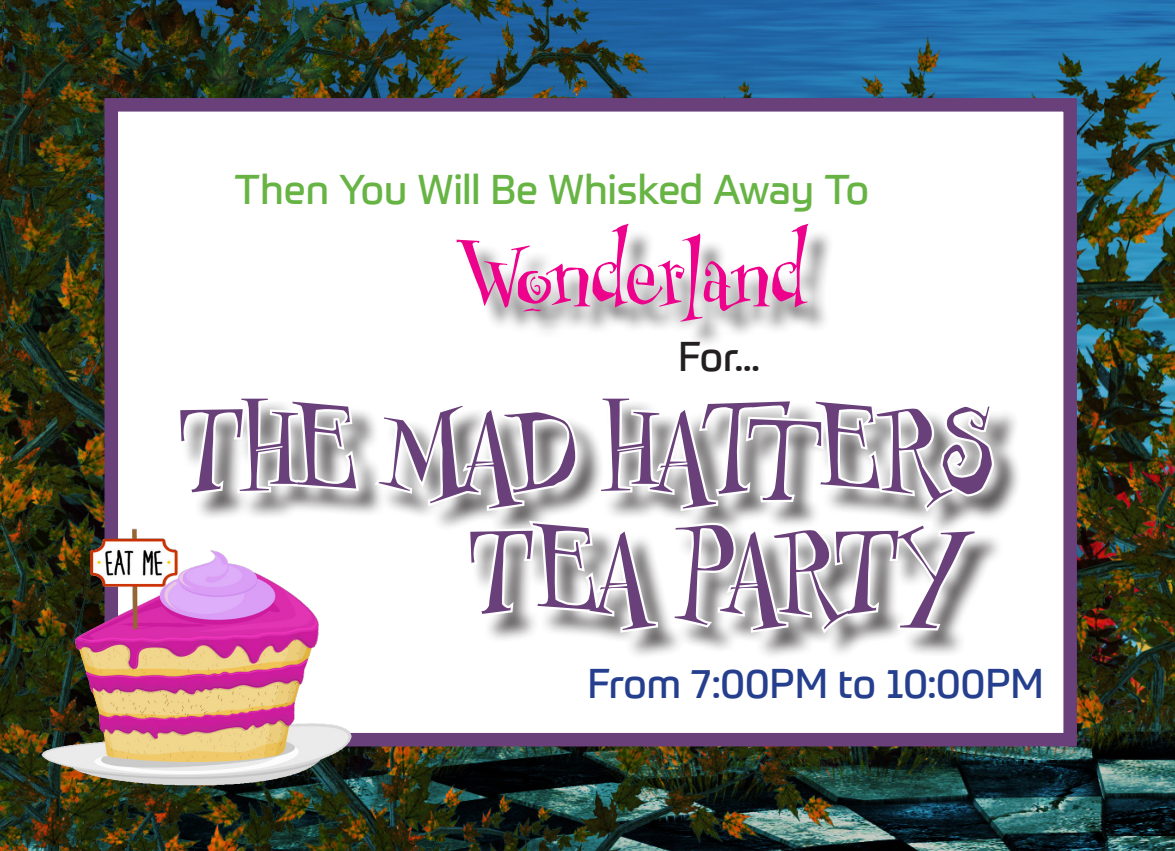
<style>
.page{position:relative;width:1175px;height:851px;background:#fff}
.page>*{position:absolute;margin:0;border:0;box-sizing:border-box;transform-origin:0 0}
.t1{font:101.25px "Professor Minty";color:#69407a}
.t2{font:81px "Professor Minty";letter-spacing:-.02em;color:#ed028c}
.t3{font:40.5px "Prometo";color:#67b445}
.t4{font:40.5px "Prometo";color:#253f8e}
.t5{font:40.5px "Prometo";color:#231f20}
</style>
<div class="page">
<img style="left:0;top:0;width:1174px;height:850px">
<div style="left:104px;top:98px;width:972px;height:648px;background:#fff;border:14px solid #69407a"></div>
<div style="left:461px;top:228px;width:373px;height:121px;background:#231f20;opacity:.75"></div>
<div style="left:443px;top:211px;width:378px;height:124px;background:#fff;opacity:.75"></div>
<div style="left:164px;top:381px;width:844px;height:265px;background:#fff;opacity:.75"></div>
<svg style="left:175px;top:404px;width:60px;height:93px"></svg>
<svg style="left:235px;top:0;width:68px;height:850px"></svg>
<svg style="left:285px;top:396px;width:76px;height:97px"></svg>
<svg style="left:596px;top:0;width:68px;height:396px"></svg>
<svg style="left:371px;top:396px;width:625px;height:454px"></svg>
<img style="left:32px;top:522px;width:404px;height:289px">
<p class="t3" style="left:234px;top:165px;width:636px">Then You Will Be Whisked Away To</p>
<p class="t2" style="left:462px;top:221px;width:346px">Wonderland</p>
<p class="t5" style="left:678px;top:332px;width:83px">For...</p>
<p class="t1" style="left:178px;top:378px;width:819px">THE MAD HATTERS</p>
<p class="t1" style="left:468px;top:500px;width:497px">TEA PARTY</p>
<p class="t4" style="left:587px;top:659px;width:458px">From 7:00PM to 10:00PM</p>
</div>
